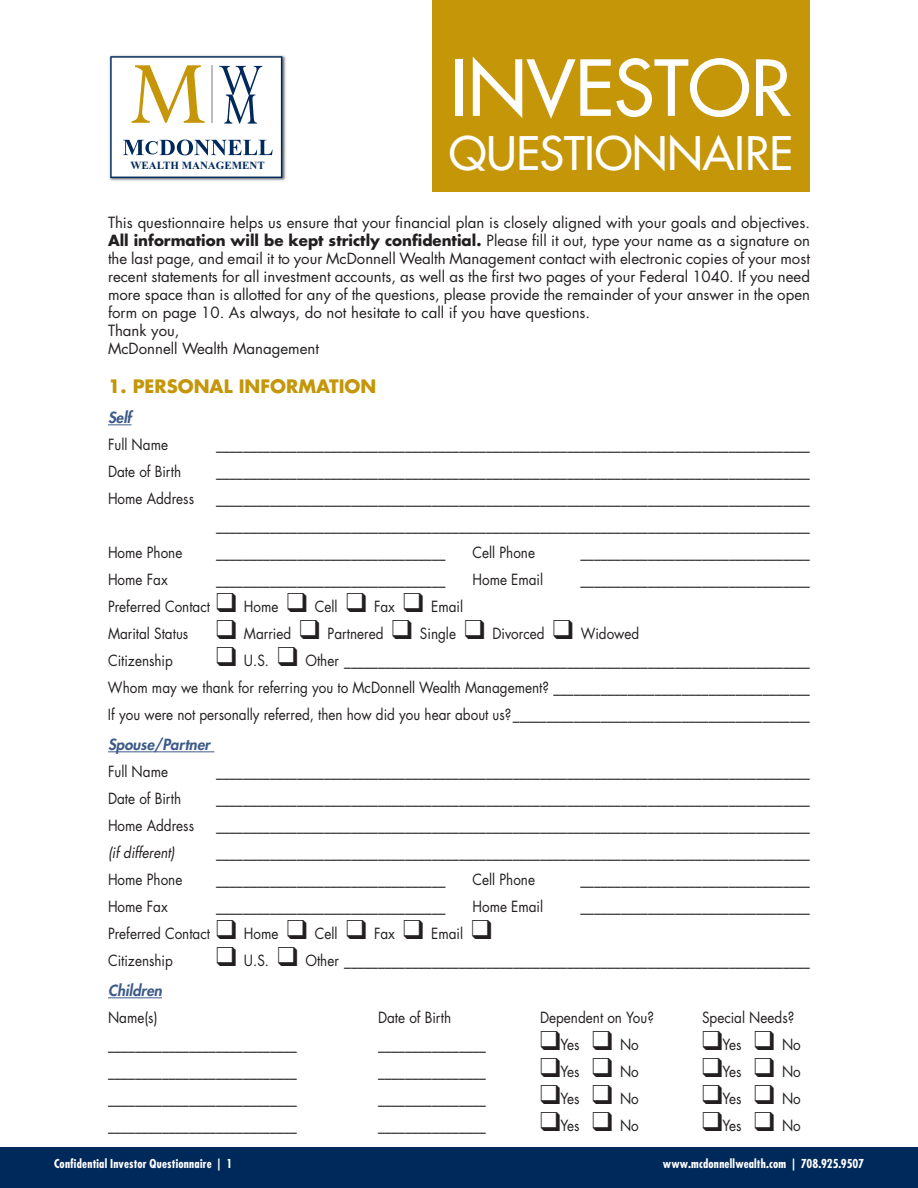
<style>
.page{position:relative;width:918px;height:1188px;background:#fff}
.page>*{position:absolute;margin:0;border:0;box-sizing:border-box;transform-origin:0 0}
.t1{font:75px "Futura";color:#fff}
.t2{font:45px "Futura";color:#fff}
.t3{font:700 18px "Futura";color:#c49608}
.t4{font:15px/27px "Futura";color:#231f20;scale:.9 1}
.t5{font:15px/18px "Futura";color:#231f20}
.t6{font:italic 800 15px "Futura";color:#3e5b88}
.t7{font:italic 15px "Futura";color:#231f20;scale:.9 1}
.t8{font:700 condensed 12px "Futura";letter-spacing:.015em;color:#fff}
.t9{font:700 10.95px "Times New Roman";color:#00295c}
.s1{font-weight:700}
</style>
<div class="page">
<div style="left:432px;top:0;width:378px;height:81px;background:#c49608"></div>
<div style="left:0;top:1148px;width:918px;height:40px;background:#00295b"></div>
<svg style="left:108px;top:424px;width:24px;height:1px"></svg>
<hr style="left:108px;top:751px;width:106px;height:1px;background:#3e5b88">
<hr style="left:108px;top:997px;width:54px;height:1px;background:#3e5b88">
<img style="left:109px;top:55px;width:177px;height:126px">
<svg style="left:110px;top:56px;width:172px;height:122px"></svg>
<div style="left:432px;top:57px;width:378px;height:135px;background:#c49608"></div>
<p class="t9" style="left:130px;top:158px;width:136px">WEALTH MANAGEMENT</p>
<h1 class="t1" style="left:451px;top:41px;width:342px">INVESTOR</h1>
<h2 class="t2" style="left:449px;top:125px;width:345px">QUESTIONNAIRE</h2>
<p class="t5" style="left:108px;top:213px;width:704px">This questionnaire helps us ensure that your financial plan is closely aligned with your goals and objectives.<br><span class="s1">All information will be kept strictly confidential.</span> Please fill it out, type your name as a signature on the last page, and email it to your McDonnell Wealth Management contact with electronic copies of your most recent statements for all investment accounts, as well as the first two pages of your Federal 1040. If you need more space than is allotted for any of the questions, please provide the remainder of your answer in the open form on page 10. As always, do not hesitate to call if you have questions.<br>Thank you,<br>McDonnell Wealth Management</p>
<p class="t3" style="left:108px;top:375px;width:270px">1. PERSONAL INFORMATION</p>
<p class="t6" style="left:108px;top:408px;width:25px">Self</p>
<p class="t4" style="left:108px;top:431px;width:68px">Full Name</p>
<p class="t4" style="left:216px;top:431px;width:661px">________________________________________________________________________________________</p>
<p class="t4" style="left:108px;top:458px;width:83px">Date of Birth</p>
<p class="t4" style="left:216px;top:458px;width:661px">________________________________________________________________________________________</p>
<p class="t4" style="left:108px;top:485px;width:97px">Home Address</p>
<p class="t4" style="left:216px;top:485px;width:661px">________________________________________________________________________________________ ________________________________________________________________________________________</p>
<p class="t4" style="left:108px;top:539px;width:84px">Home Phone</p>
<p class="t4" style="left:216px;top:539px;width:256px">__________________________________</p>
<p class="t4" style="left:472px;top:539px;width:71px">Cell Phone</p>
<p class="t4" style="left:580px;top:539px;width:256px">__________________________________</p>
<p class="t4" style="left:472px;top:566px;width:80px">Home Email</p>
<p class="t4" style="left:108px;top:566px;width:68px">Home Fax</p>
<p class="t4" style="left:580px;top:566px;width:256px">__________________________________</p>
<p class="t4" style="left:108px;top:593px;width:592px">Preferred Contact ❑ Home ❑ Cell ❑ Fax ❑ Email<br>Marital Status ❑ Married ❑ Partnered ❑ Single ❑ Divorced ❑ Widowed<br>Citizenship</p>
<p class="t4" style="left:216px;top:566px;width:256px">__________________________________</p>
<p class="t4" style="left:108px;top:647px;width:782px;text-align:justify;text-indent:108px">❑ U.S. ❑ Other _____________________________________________________________________ Whom may we thank for referring you to McDonnell Wealth Management? ______________________________________ If you were not personally referred, then how did you hear about us?____________________________________________</p>
<p class="t6" style="left:108px;top:735px;width:104px">Spouse/Partner</p>
<p class="t4" style="left:108px;top:758px;width:68px">Full Name</p>
<p class="t4" style="left:216px;top:758px;width:661px">________________________________________________________________________________________</p>
<p class="t4" style="left:108px;top:785px;width:83px">Date of Birth</p>
<p class="t4" style="left:216px;top:785px;width:661px">________________________________________________________________________________________</p>
<p class="t4" style="left:108px;top:812px;width:97px">Home Address</p>
<p class="t4" style="left:216px;top:812px;width:661px">________________________________________________________________________________________</p>
<p class="t7" style="left:108px;top:843px;width:76px">(if different)</p>
<p class="t4" style="left:216px;top:839px;width:661px">________________________________________________________________________________________</p>
<p class="t4" style="left:108px;top:866px;width:84px">Home Phone</p>
<p class="t4" style="left:216px;top:866px;width:256px">__________________________________</p>
<p class="t4" style="left:472px;top:866px;width:71px">Cell Phone</p>
<p class="t4" style="left:580px;top:866px;width:256px">__________________________________</p>
<p class="t4" style="left:108px;top:893px;width:68px">Home Fax</p>
<p class="t4" style="left:216px;top:893px;width:256px">__________________________________</p>
<p class="t4" style="left:472px;top:893px;width:80px">Home Email</p>
<p class="t4" style="left:580px;top:893px;width:256px">__________________________________</p>
<p class="t4" style="left:108px;top:920px;width:428px">Preferred Contact ❑ Home ❑ Cell ❑ Fax ❑ Email ❑<br>Citizenship</p>
<p class="t4" style="left:216px;top:947px;width:662px">❑ U.S. ❑ Other _____________________________________________________________________</p>
<p class="t6" style="left:108px;top:981px;width:56px">Children</p>
<p class="t4" style="left:108px;top:1004px;width:57px">Name(s)</p>
<p class="t4" style="left:378px;top:1004px;width:83px">Date of Birth</p>
<p class="t4" style="left:540px;top:1004px;width:128px">Dependent on You?</p>
<p class="t4" style="left:702px;top:1004px;width:104px">Special Needs?</p>
<p class="t4" style="left:108px;top:1031px;width:211px">____________________________</p>
<p class="t4" style="left:378px;top:1031px;width:121px">________________</p>
<p class="t4" style="left:540px;top:1031px;width:111px">❑Yes ❑ No</p>
<p class="t4" style="left:702px;top:1031px;width:111px">❑Yes ❑ No</p>
<p class="t4" style="left:108px;top:1058px;width:211px">____________________________</p>
<p class="t4" style="left:378px;top:1058px;width:121px">________________</p>
<p class="t4" style="left:108px;top:1085px;width:211px">____________________________</p>
<p class="t4" style="left:378px;top:1085px;width:121px">________________</p>
<p class="t4" style="left:108px;top:1112px;width:211px">____________________________</p>
<p class="t4" style="left:378px;top:1112px;width:121px">________________</p>
<p class="t4" style="left:540px;top:1058px;width:111px">❑Yes ❑ No</p>
<p class="t4" style="left:702px;top:1058px;width:111px">❑Yes ❑ No</p>
<p class="t4" style="left:540px;top:1085px;width:111px">❑Yes ❑ No</p>
<p class="t4" style="left:702px;top:1085px;width:111px">❑Yes ❑ No</p>
<p class="t4" style="left:540px;top:1112px;width:111px">❑Yes ❑ No</p>
<p class="t4" style="left:702px;top:1112px;width:111px">❑Yes ❑ No</p>
<p class="t8" style="left:54px;top:1156px;width:180px">Confidential Investor Questionnaire | 1</p>
<p class="t8" style="left:663px;top:1156px;width:203px">www.mcdonnellwealth.com | 708.925.9507</p>
</div>
